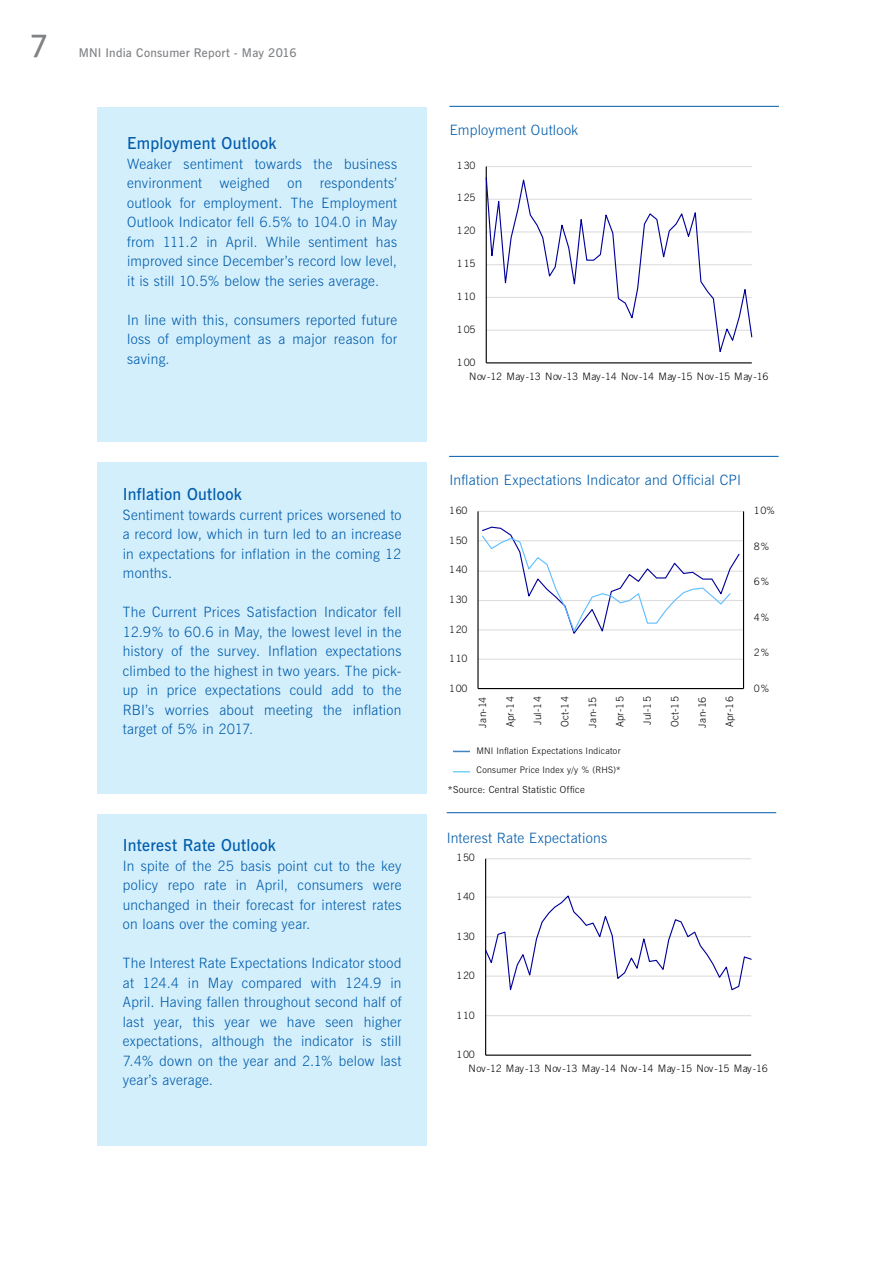
<style>
.page{position:relative;width:893px;height:1263px;background:#fff}
.page>*{position:absolute;margin:0;border:0;box-sizing:border-box;transform-origin:0 0}
.t1{font:30.75px "News Gothic Dm BT";color:#808285}
.t2{font:16.5px "News Gothic Dm BT";letter-spacing:.015em;color:#005cab}
.t3{font:14.25px/19.5px "News Gothic Lt BT";letter-spacing:.02em;color:#005cab;text-align:justify}
.t4{font:12px "News Gothic Dm BT";letter-spacing:.02em;color:#808285}
.t5{font:10.2px "News Gothic Lt BT";letter-spacing:-.015em;color:#000}
.t6{font:10.2px "News Gothic Lt BT";letter-spacing:-.04em;color:#000}
.t7{font:9.75px "News Gothic Lt BT";letter-spacing:.03em;color:#000}
.t8{font:9px/19.5px "News Gothic Lt BT";letter-spacing:.03em;color:#000}
</style>
<div class="page">
<hr style="left:486px;top:166px;width:266px;height:1px;background:#dedede">
<hr style="left:486px;top:166px;width:1px;height:197px;background:#000">
<hr style="left:486px;top:362px;width:266px;height:1px;background:#000">
<svg style="left:486px;top:174px;width:266px;height:183px"></svg>
<hr style="left:449px;top:106px;width:330px;height:1px;background:#005cab">
<hr style="left:478px;top:659px;width:265px;height:1px;background:#dedede">
<hr style="left:478px;top:629px;width:265px;height:1px;background:#dedede">
<hr style="left:478px;top:600px;width:265px;height:1px;background:#dedede">
<hr style="left:478px;top:571px;width:265px;height:1px;background:#dedede">
<hr style="left:478px;top:540px;width:265px;height:1px;background:#dedede">
<hr style="left:478px;top:511px;width:265px;height:1px;background:#dedede">
<hr style="left:743px;top:511px;width:1px;height:177px;background:#000">
<hr style="left:477px;top:511px;width:2px;height:177px;background:#000">
<hr style="left:478px;top:688px;width:265px;height:1px;background:#000">
<svg style="left:481px;top:526px;width:260px;height:108px"></svg>
<hr style="left:449px;top:456px;width:330px;height:1px;background:#005cab">
<svg style="left:453px;top:771px;width:17px;height:1px"></svg>
<svg style="left:453px;top:751px;width:17px;height:1px"></svg>
<hr style="left:486px;top:1015px;width:265px;height:1px;background:#dedede">
<hr style="left:486px;top:858px;width:265px;height:1px;background:#dedede">
<hr style="left:485px;top:859px;width:1px;height:196px;background:#000">
<hr style="left:486px;top:1054px;width:265px;height:2px;background:#000">
<svg style="left:485px;top:894px;width:267px;height:102px"></svg>
<hr style="left:447px;top:812px;width:329px;height:1px;background:#005cab">
<div style="left:97px;top:107px;width:330px;height:335px;background:#d4effc"></div>
<div style="left:97px;top:463px;width:330px;height:331px;background:#d4effc"></div>
<div style="left:97px;top:814px;width:330px;height:331px;background:#d4effc"></div>
<h1 class="t1" style="left:30px;top:25px;width:20px">7</h1>
<p class="t4" style="left:79px;top:45px;width:220px">MNI India Consumer Report - May 2016</p>
<p class="t2" style="left:127px;top:132px;width:151px">Employment Outlook</p>
<p class="t3" style="left:127px;top:154px;width:272px">Weaker sentiment towards the business environment weighed on respondents’ outlook for employment. The Employment Outlook Indicator fell 6.5% to 104.0 in May from 111.2 in April. While sentiment has improved since December’s record low level, it is still 10.5% below the series average.</p>
<p class="t3" style="left:127px;top:310px;width:272px">In line with this, consumers reported future loss of employment as a major reason for saving.</p>
<p class="t2" style="left:123px;top:483px;width:121px">Inflation Outlook</p>
<p class="t3" style="left:123px;top:505px;width:280px">Sentiment towards current prices worsened to a record low, which in turn led to an increase in expectations for inflation in the coming 12 months.</p>
<p class="t3" style="left:123px;top:602px;width:280px">The Current Prices Satisfaction Indicator fell 12.9% to 60.6 in May, the lowest level in the history of the survey. Inflation expectations climbed to the highest in two years. The pick&shy;up in price expectations could add to the RBI’s worries about meeting the inflation target of 5% in 2017.</p>
<p class="t2" style="left:123px;top:834px;width:155px">Interest Rate Outlook</p>
<p class="t3" style="left:123px;top:856px;width:280px">In spite of the 25 basis point cut to the key policy repo rate in April, consumers were unchanged in their forecast for interest rates on loans over the coming year.</p>
<p class="t3" style="left:123px;top:953px;width:280px">The Interest Rate Expectations Indicator stood at 124.4 in May compared with 124.9 in April. Having fallen throughout second half of last year, this year we have seen higher expectations, although the indicator is still 7.4% down on the year and 2.1% below last year’s average.</p>
<p class="t3" style="left:450px;top:120px;width:130px">Employment Outlook</p>
<p class="t5" style="left:457px;top:158px;width:20px">130</p>
<p class="t5" style="left:457px;top:191px;width:20px">125</p>
<p class="t5" style="left:457px;top:224px;width:20px">120</p>
<p class="t5" style="left:457px;top:257px;width:20px">115</p>
<p class="t5" style="left:457px;top:290px;width:20px">110</p>
<p class="t5" style="left:457px;top:323px;width:20px">105</p>
<p class="t5" style="left:457px;top:356px;width:20px">100</p>
<p class="t6" style="left:469px;top:370px;width:301px">Nov-12 May-13 Nov-13 May-14 Nov-14 May-15 Nov-15 May-16</p>
<p class="t3" style="left:449px;top:470px;width:293px">Inflation Expectations Indicator and Official CPI</p>
<p class="t5" style="left:449px;top:504px;width:20px">160</p>
<p class="t5" style="left:449px;top:534px;width:20px">150</p>
<p class="t5" style="left:449px;top:563px;width:20px">140</p>
<p class="t5" style="left:449px;top:593px;width:20px">130</p>
<p class="t5" style="left:449px;top:622px;width:20px">120</p>
<p class="t5" style="left:449px;top:652px;width:20px">110</p>
<p class="t5" style="left:449px;top:682px;width:20px">100</p>
<p class="t5" style="left:476px;top:728px;width:32px;rotate:-90deg">Jan-14</p>
<p class="t5" style="left:504px;top:727px;width:32px;rotate:-90deg">Apr-14</p>
<p class="t5" style="left:531px;top:725px;width:30px;rotate:-90deg">Jul-14</p>
<p class="t5" style="left:558px;top:727px;width:32px;rotate:-90deg">Oct-14</p>
<p class="t5" style="left:586px;top:728px;width:32px;rotate:-90deg">Jan-15</p>
<p class="t5" style="left:613px;top:727px;width:32px;rotate:-90deg">Apr-15</p>
<p class="t5" style="left:641px;top:725px;width:30px;rotate:-90deg">Jul-15</p>
<p class="t5" style="left:668px;top:727px;width:32px;rotate:-90deg">Oct-15</p>
<p class="t5" style="left:696px;top:728px;width:32px;rotate:-90deg">Jan-16</p>
<p class="t5" style="left:723px;top:727px;width:32px;rotate:-90deg">Apr-16</p>
<p class="t8" style="left:476px;top:741px;width:146px">MNI Inflation Expectations Indicator<br>Consumer Price Index y/y % (RHS)*</p>
<p class="t7" style="left:448px;top:783px;width:138px">*Source: Central Statistic Office</p>
<p class="t5" style="left:754px;top:504px;width:23px">10%</p>
<p class="t5" style="left:754px;top:540px;width:17px">8%</p>
<p class="t5" style="left:754px;top:575px;width:17px">6%</p>
<p class="t5" style="left:754px;top:611px;width:17px">4%</p>
<p class="t5" style="left:754px;top:646px;width:17px">2%</p>
<p class="t5" style="left:754px;top:682px;width:17px">0%</p>
<p class="t3" style="left:447px;top:828px;width:162px">Interest Rate Expectations</p>
<p class="t5" style="left:456px;top:851px;width:20px">150</p>
<p class="t5" style="left:456px;top:890px;width:20px">140</p>
<p class="t5" style="left:456px;top:929px;width:20px">130</p>
<p class="t5" style="left:456px;top:969px;width:20px">120</p>
<p class="t5" style="left:456px;top:1008px;width:20px">110</p>
<p class="t5" style="left:456px;top:1048px;width:20px">100</p>
<p class="t6" style="left:469px;top:1062px;width:301px">Nov-12 May-13 Nov-13 May-14 Nov-14 May-15 Nov-15 May-16</p>
</div>
